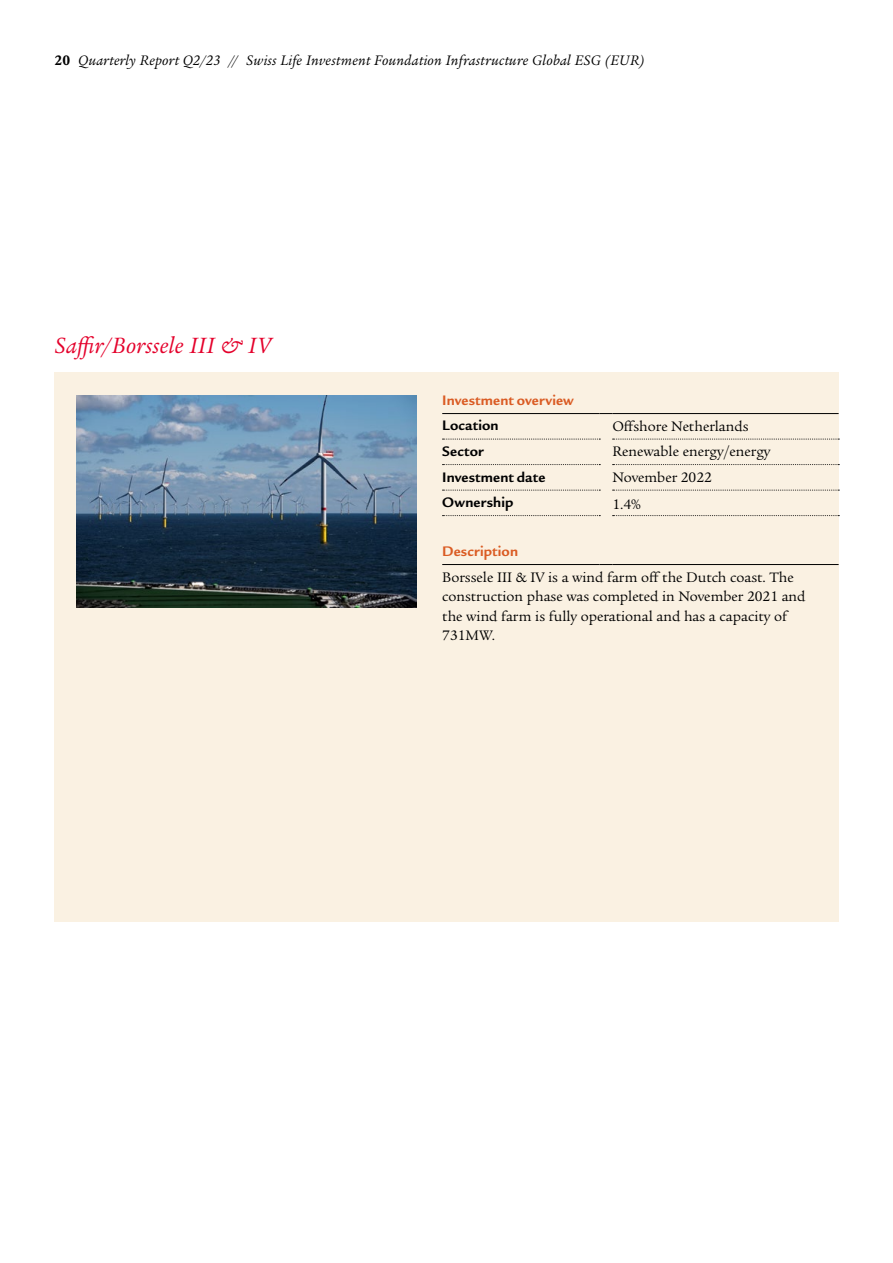
<style>
.page{position:relative;width:893px;height:1263px;background:#fff}
.page>*{position:absolute;margin:0;border:0;box-sizing:border-box;transform-origin:0 0}
.t1{font:italic 24px "Legacy Serif ITC Pro";letter-spacing:.01em;color:#e4002b}
.Book_10_13pt_K{font:15px/19.5px "Legacy Serif ITC Pro";color:#000}
.t2{font:italic 15px "Legacy Serif ITC Pro";letter-spacing:.02em;color:#000}
.TabText_9_12_-_Spalte_Libündig{font:15px "Legacy Serif ITC Pro";color:#000}
.TabTitel_9_12_Kopf_Schwarz{font:700 15px "Legacy Sans ITC Pro";letter-spacing:.01em;color:#000}
.TabTitel_9_12_Farbe{font:700 15px "Legacy Sans ITC Pro";letter-spacing:.01em;color:#da5b23}
.s1{font-weight:700;font-style:normal}
</style>
<div class="page">
<div style="left:54px;top:372px;width:784px;height:549px;background:#faf1e2"></div>
<img style="left:77px;top:395px;width:340px;height:212px">
<svg style="left:442px;top:439px;width:158px;height:1px"></svg>
<svg style="left:613px;top:439px;width:226px;height:1px"></svg>
<svg style="left:442px;top:464px;width:158px;height:1px"></svg>
<svg style="left:613px;top:464px;width:226px;height:1px"></svg>
<svg style="left:442px;top:490px;width:158px;height:1px"></svg>
<svg style="left:613px;top:515px;width:226px;height:1px"></svg>
<svg style="left:600px;top:413px;width:12px;height:1px"></svg>
<hr style="left:612px;top:413px;width:227px;height:1px;background:#000">
<svg style="left:613px;top:490px;width:226px;height:1px"></svg>
<hr style="left:442px;top:564px;width:158px;height:1px;background:#000">
<svg style="left:600px;top:564px;width:12px;height:1px"></svg>
<hr style="left:612px;top:564px;width:227px;height:1px;background:#000">
<svg style="left:442px;top:515px;width:158px;height:1px"></svg>
<hr style="left:442px;top:413px;width:158px;height:1px;background:#000">
<p class="t2" style="left:54px;top:51px;width:592px"><span class="s1">20</span> Quarterly Report Q2/23 // Swiss Life Investment Foundation Infrastructure Global ESG (EUR)</p>
<h2 class="t1" style="left:54px;top:330px;width:218px">Saffir/Borssele III &amp; IV</h2>
<p class="TabTitel_9_12_Farbe" style="left:442px;top:391px;width:133px">Investment overview</p>
<p class="TabTitel_9_12_Kopf_Schwarz" style="left:442px;top:417px;width:58px">Location</p>
<p class="TabText_9_12_-_Spalte_Libündig" style="left:612px;top:417px;width:138px">Offshore Netherlands</p>
<p class="TabTitel_9_12_Kopf_Schwarz" style="left:442px;top:442px;width:43px">Sector</p>
<p class="TabText_9_12_-_Spalte_Libündig" style="left:612px;top:442px;width:160px">Renewable energy/energy</p>
<p class="TabTitel_9_12_Kopf_Schwarz" style="left:442px;top:468px;width:105px">Investment date</p>
<p class="TabText_9_12_-_Spalte_Libündig" style="left:612px;top:468px;width:101px">November 2022</p>
<p class="TabTitel_9_12_Kopf_Schwarz" style="left:442px;top:493px;width:73px">Ownership</p>
<p class="TabText_9_12_-_Spalte_Libündig" style="left:612px;top:495px;width:30px">1.4%</p>
<p class="TabTitel_9_12_Farbe" style="left:442px;top:542px;width:77px">Description</p>
<p class="Book_10_13pt_K" style="left:442px;top:567px;width:365px">Borssele III &amp; IV is a wind farm off the Dutch coast. The construction phase was completed in November 2021 and the wind farm is fully operational and has a capacity of 731MW.</p>
</div>
